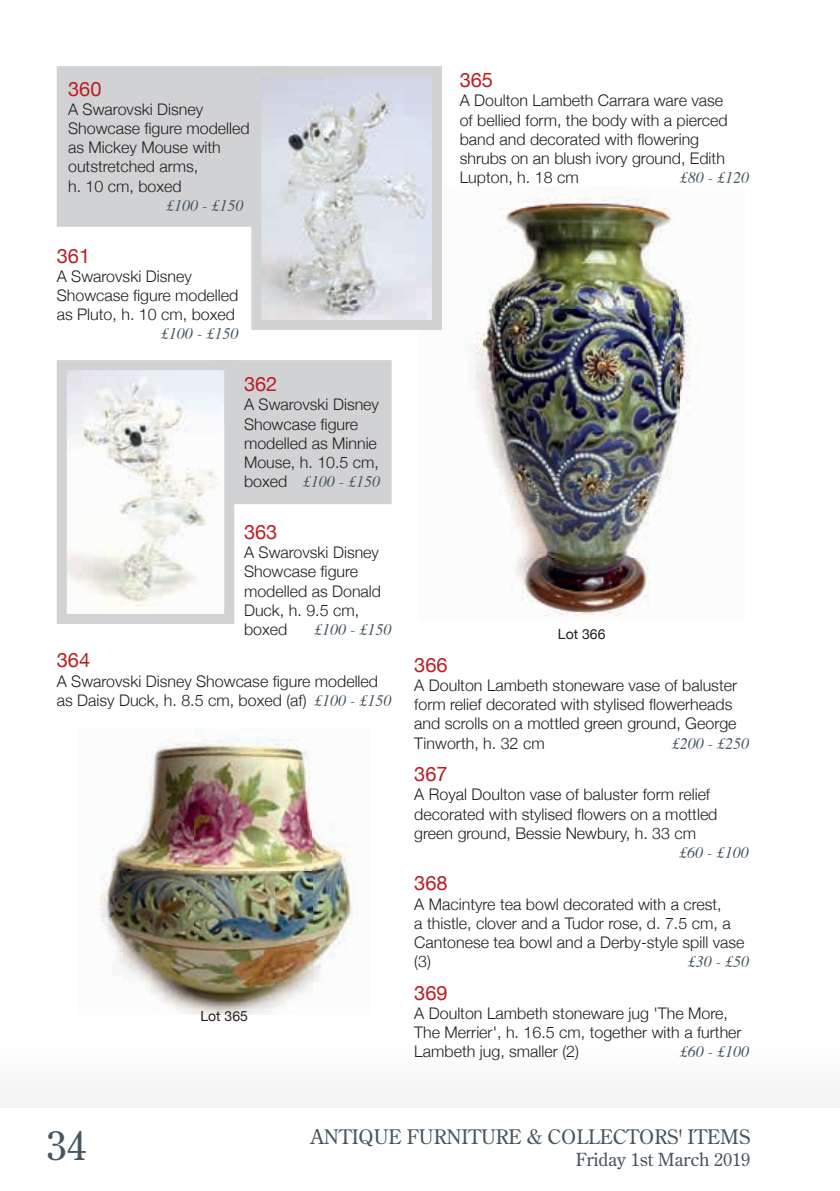
<style>
.page{position:relative;width:840px;height:1191px;background:#fff}
.page>*{position:absolute;margin:0;border:0;box-sizing:border-box;transform-origin:0 0}
.t1{font:40px "Century Old Style Std";color:#45555f}
.t2{font:20px "Century Old Style Std";color:#45555f}
.t3{font:20px "Helvetica Neue";color:#bb1d22}
.t4{font:18px "Century Old Style Std";color:#45555f}
.t5{font:300 16px/19.2px "Helvetica Neue";color:#231f20}
.t6{font:italic 16px "Times";color:#45555f}
.t7{font:14px "Helvetica Neue";color:#231f20}
.s1{font-family:"Helvetica Neue";font-weight:300;font-style:normal;color:#231f20}
.s2{font-family:"Times";font-weight:400;font-style:italic;color:#45555f}
</style>
<div class="page">
<hr style="left:839px;top:1044px;width:1px;height:63px;background:#f9f9f9">
<div style="left:0;top:1044px;width:839px;height:63px;background:#f9f9f9"></div>
<div style="left:234px;top:360px;width:157px;height:144px;background:#d1d2d4"></div>
<div style="left:57px;top:66px;width:194px;height:161px;background:#d1d2d4"></div>
<img style="left:100px;top:730px;width:258px;height:285px">
<img style="left:441px;top:186px;width:259px;height:435px">
<img style="left:460px;top:186px;width:118px;height:1px">
<svg style="left:251px;top:66px;width:190px;height:264px;background:#d4d8dd"></svg>
<svg style="left:57px;top:360px;width:177px;height:264px"></svg>
<p class="t3" style="left:68px;top:77px;width:35px">360</p>
<p class="t5" style="left:68px;top:99px;width:183px">A Swarovski Disney<br>Showcase figure modelled as Mickey Mouse with outstretched arms,<br>h. 10 cm, boxed</p>
<p class="t6" style="left:166px;top:191px;width:79px">£100 - £150</p>
<p class="t3" style="left:57px;top:243px;width:35px">361</p>
<p class="t5" style="left:57px;top:266px;width:183px">A Swarovski Disney<br>Showcase figure modelled as Pluto, h. 10 cm, boxed</p>
<p class="t6" style="left:161px;top:320px;width:79px">£100 - £150</p>
<p class="t3" style="left:244px;top:372px;width:35px">362</p>
<p class="t5" style="left:244px;top:395px;width:136px">A Swarovski Disney<br>Showcase figure modelled as Minnie<br>Mouse, h. 10.5 cm,</p>
<p class="t6" style="left:244px;top:468px;width:138px"><span class="s1">boxed</span> £100 - £150</p>
<p class="t3" style="left:244px;top:520px;width:35px">363</p>
<p class="t5" style="left:244px;top:542px;width:138px">A Swarovski Disney<br>Showcase figure modelled as Donald<br>Duck, h. 9.5 cm, boxed</p>
<p class="t6" style="left:314px;top:615px;width:79px">£100 - £150</p>
<p class="t3" style="left:57px;top:648px;width:35px">364</p>
<p class="t5" style="left:57px;top:671px;width:336px">A Swarovski Disney Showcase figure modelled as Daisy Duck, h. 8.5 cm, boxed (af) <span class="s2">£100 - £150</span></p>
<p class="t7" style="left:200px;top:1008px;width:49px">Lot 365</p>
<p class="t3" style="left:459px;top:68px;width:35px">365</p>
<p class="t5" style="left:459px;top:91px;width:269px">A Doulton Lambeth Carrara ware vase of bellied form, the body with a pierced band and decorated with flowering shrubs on an blush ivory ground, Edith<br>Lupton, h. 18 cm</p>
<p class="t6" style="left:679px;top:164px;width:71px">£80 - £120</p>
<p class="t7" style="left:557px;top:626px;width:49px">Lot 366</p>
<p class="t3" style="left:414px;top:652px;width:35px">366</p>
<p class="t5" style="left:414px;top:675px;width:324px">A Doulton Lambeth stoneware vase of baluster form relief decorated with stylised flowerheads and scrolls on a mottled green ground, George Tinworth, h. 32 cm</p>
<p class="t6" style="left:671px;top:729px;width:79px">£200 - £250</p>
<p class="t3" style="left:414px;top:762px;width:35px">367</p>
<p class="t5" style="left:414px;top:784px;width:304px">A Royal Doulton vase of baluster form relief decorated with stylised flowers on a mottled green ground, Bessie Newbury, h. 33 cm</p>
<p class="t6" style="left:679px;top:838px;width:71px">£60 - £100</p>
<p class="t3" style="left:414px;top:871px;width:35px">368</p>
<p class="t5" style="left:414px;top:894px;width:331px">A Macintyre tea bowl decorated with a crest,<br>a thistle, clover and a Tudor rose, d. 7.5 cm, a Cantonese tea bowl and a Derby-style spill vase (3)</p>
<p class="t6" style="left:687px;top:948px;width:63px">£30 - £50</p>
<p class="t3" style="left:414px;top:980px;width:35px">369</p>
<p class="t5" style="left:414px;top:1003px;width:328px">A Doulton Lambeth stoneware jug 'The More,<br>The Merrier', h. 16.5 cm, together with a further<br>Lambeth jug, smaller (2)</p>
<p class="t6" style="left:679px;top:1038px;width:71px">£60 - £100</p>
<h1 class="t1" style="left:47px;top:1119px;width:41px">34</h1>
<p class="t2" style="left:310px;top:1124px;width:441px">ANTIQUE FURNITURE &amp; COLLECTORS' ITEMS</p>
<p class="t4" style="left:575px;top:1147px;width:176px">Friday 1st March 2019</p>
</div>
